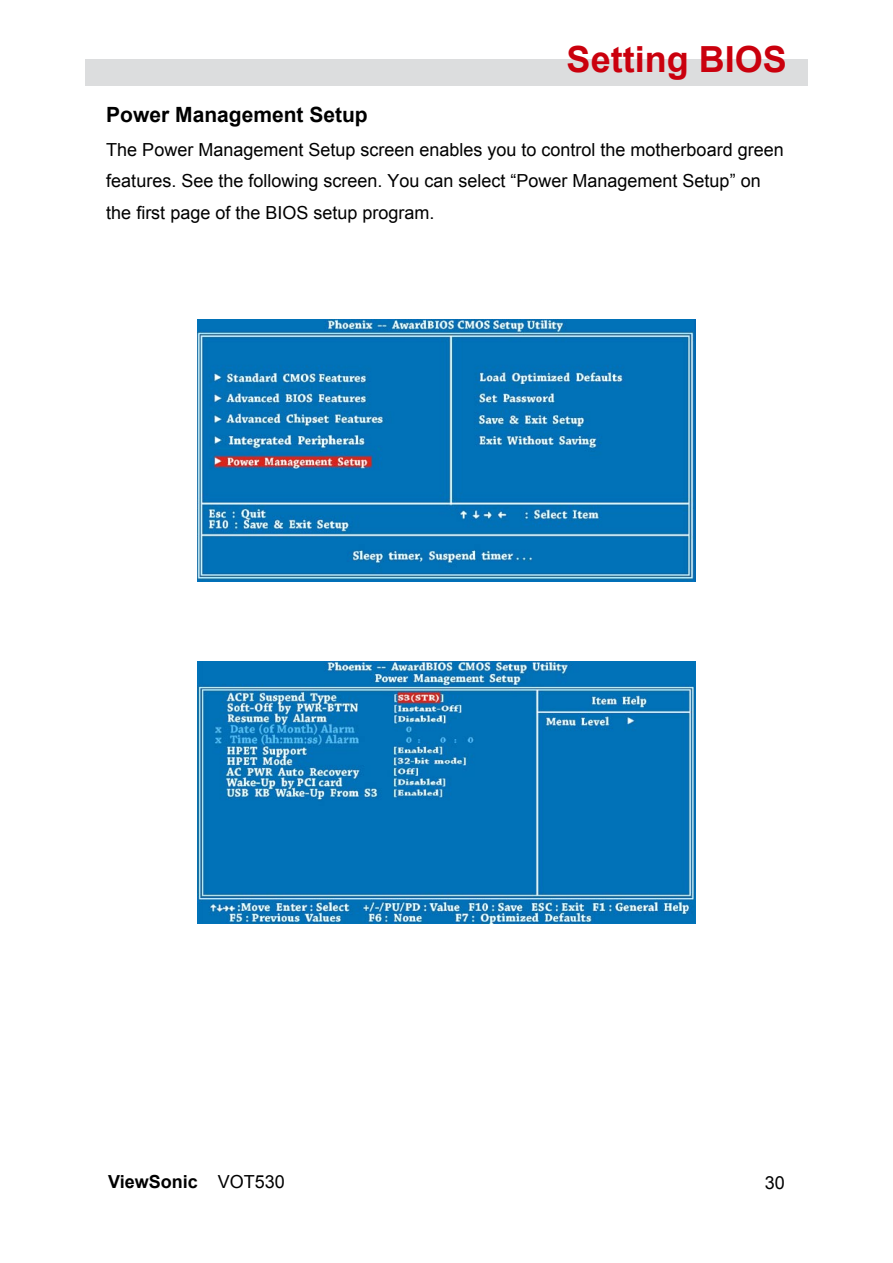
<style>
.page{position:relative;width:893px;height:1263px;background:#fff}
.page>*{position:absolute;margin:0;border:0;box-sizing:border-box;transform-origin:0 0}
.t1{font:700 36px "Arial";color:#ca000d}
.t2{font:700 21px "Arial";color:#000}
.t3{font:18px/31.5px "Arial";color:#000}
.t4{font:700 18px "Arial";color:#000}
.s1{font-weight:400}
</style>
<div class="page">
<div style="left:85px;top:59px;width:723px;height:26px;background:#dcddde"></div>
<img style="left:198px;top:319px;width:497px;height:262px">
<img style="left:198px;top:661px;width:497px;height:262px">
<h1 class="t1" style="left:567px;top:35px;width:222px">Setting BIOS</h1>
<p class="t2" style="left:106px;top:100px;width:263px">Power Management Setup</p>
<p class="t3" style="left:106px;top:134px;width:679px">The Power Management Setup screen enables you to control the motherboard green features. See the following screen. You can select “Power Management Setup” on the first page of the BIOS setup program.</p>
<p class="t4" style="left:108px;top:1170px;width:178px">ViewSonic <span class="s1">VOT530</span></p>
<p class="t3" style="left:765px;top:1167px;width:22px">30</p>
</div>
